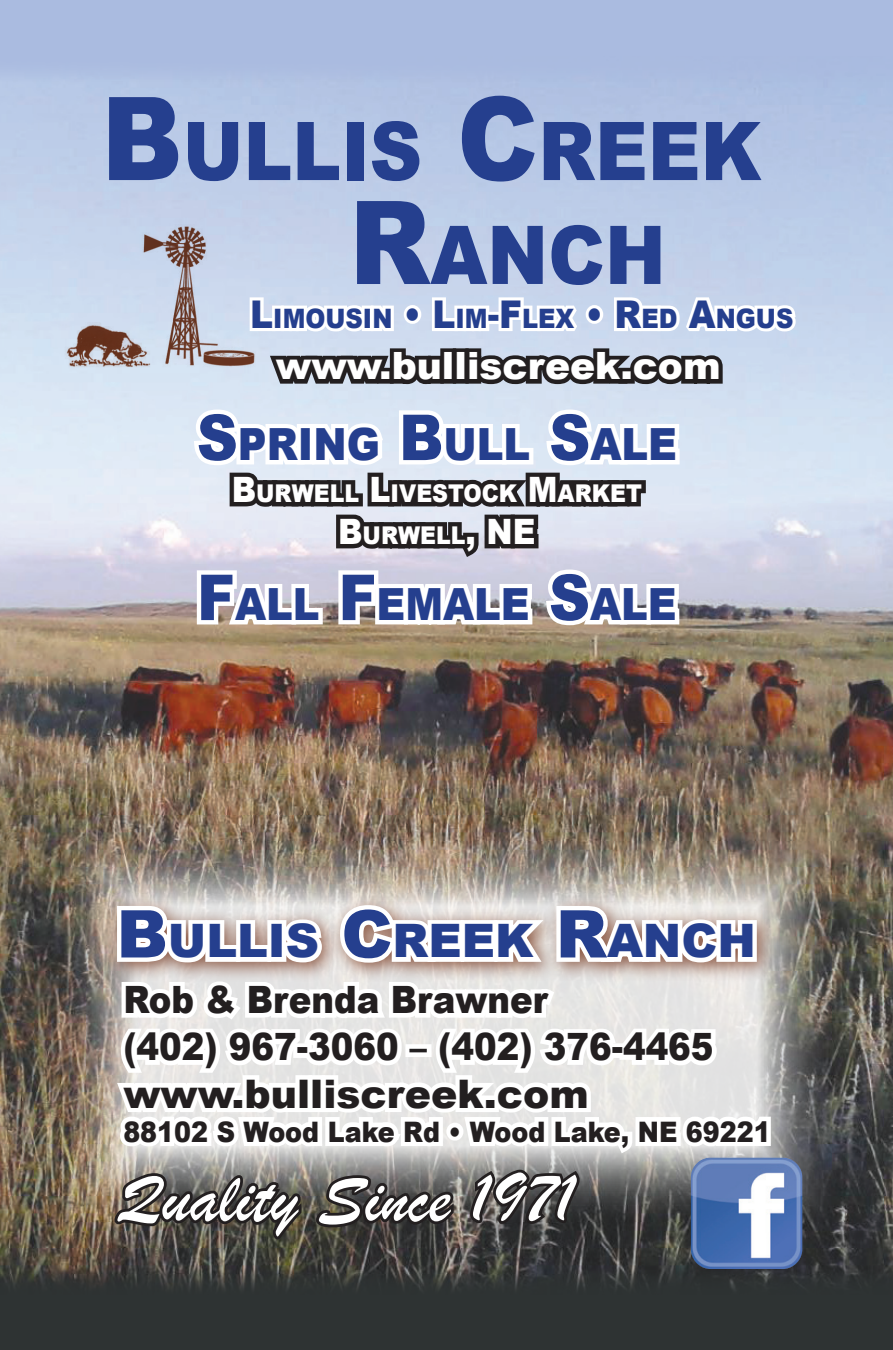
<style>
.page{position:relative;width:893px;height:1350px;background:#fff}
.page>*{position:absolute;margin:0;border:0;box-sizing:border-box;transform-origin:0 0}
.t1{font:900 81px/103.8px "Arial";color:#253f8e;scale:.9 1}
.t2{font:72.3px "Brush Script";color:#fff}
.t3{font:900 46.2px "Arial";color:#253f8e}
.t4{font:900 44.4px "Arial";color:#253f8e;scale:.9 1}
.t5{font:900 39.3px "Arial";color:#231f20}
.t6{font:900 37.8px/47.1px "Arial";color:#231f20;scale:.9 1}
.t7{font:900 37.5px "Arial";color:#fff}
.t8{font:900 28.2px "Arial";color:#231f20;scale:.9 1}
.t9{font:900 26.7px "Arial";color:#253f8e;scale:.9 1}
.t10{font:900 24.6px/42px "Arial";color:#fff;scale:.9 1}
.s1{font-size:115.8px}
.s2{font-size:38.1px}
.s3{font-size:63.3px}
.s4{font-size:35.1px}
.s5{font-size:66px}
</style>
<div class="page">
<div style="left:0;top:0;width:892px;height:92px;background:#aabbe0"></div>
<div style="left:0;top:1258px;width:892px;height:92px;background:#2e3333"></div>
<img style="left:0;top:78px;width:892px;height:1211px">
<img style="left:54px;top:221px;width:206px;height:159px">
<img style="left:54px;top:824px;width:784px;height:404px">
<div style="left:104px;top:893px;width:673px;height:90px;background:#712d12;opacity:.75"></div>
<svg style="left:189px;top:257px;width:611px;height:390px"></svg>
<svg style="left:110px;top:899px;width:664px;height:344px"></svg>
<img style="left:690px;top:1158px;width:17px;height:105px">
<h1 class="t1" style="left:349px;top:97px;width:459px;text-indent:-247px"><span class="s1">B</span>ULLIS <span class="s1">C</span>REEK<br><span class="s1">R</span>ANCH</h1>
<p class="t9" style="left:250px;top:299px;width:604px"><span class="s2">L</span>IMOUSIN <span class="s2">• L</span>IM<span class="s2">-F</span>LEX <span class="s2">• R</span>ED <span class="s2">A</span>NGUS</p>
<p class="t7" style="left:276px;top:339px;width:446px">www.bulliscreek.com</p>
<p class="t4" style="left:196px;top:412px;width:535px"><span class="s3">S</span>PRING <span class="s3">B</span>ULL <span class="s3">S</span>ALE</p>
<p class="t10" style="left:338px;top:472px;width:339px;text-indent:-106px"><span class="s4">B</span>URWELL <span class="s4">L</span>IVESTOCK <span class="s4">M</span>ARKET<br><span class="s4">B</span>URWELL<span class="s4">, NE</span></p>
<p class="t4" style="left:197px;top:572px;width:534px"><span class="s3">F</span>ALL <span class="s3">F</span>EMALE <span class="s3">S</span>ALE</p>
<p class="t3" style="left:116px;top:907px;width:640px"><span class="s5">B</span>ULLIS <span class="s5">C</span>REEK <span class="s5">R</span>ANCH</p>
<p class="t6" style="left:123px;top:975px;width:657px">Rob &amp; Brenda Brawner<br>(402) 967-3060 – (402) 376-4465</p>
<p class="t5" style="left:123px;top:1065px;width:466px">www.bulliscreek.com</p>
<p class="t8" style="left:123px;top:1111px;width:720px">88102 S Wood Lake Rd • Wood Lake, NE 69221</p>
<h2 class="t2" style="left:115px;top:1154px;width:460px">Quality Since 1971</h2>
</div>
